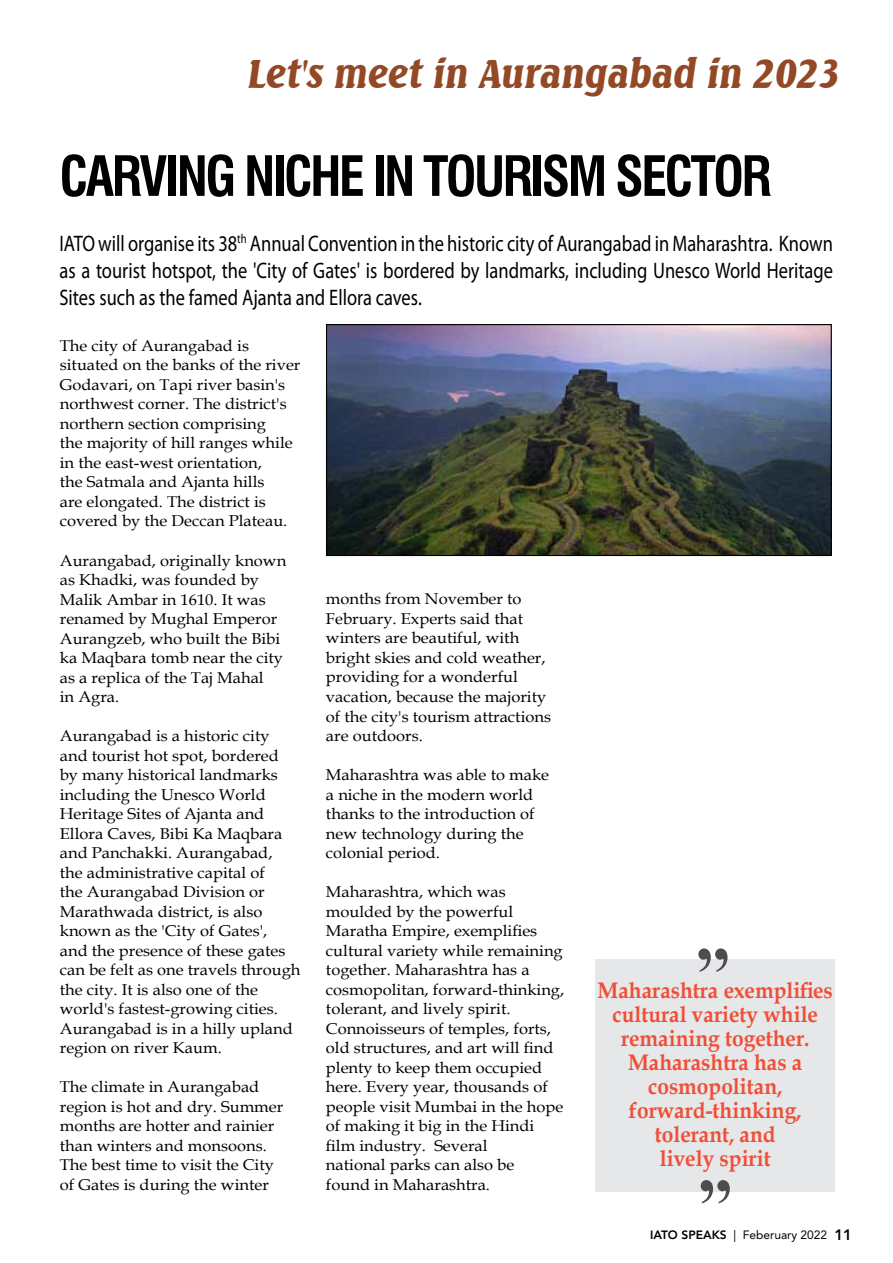
<style>
.page{position:relative;width:893px;height:1263px;background:#fff}
.page>*{position:absolute;margin:0;border:0;box-sizing:border-box;transform-origin:0 0}
.t1{font:700 condensed 54px "Swiss 721 BT";letter-spacing:-.05em;color:#000}
.t2{font:800 39px "Seagull BT";color:#934926;scale:.95 1}
.t3{font:22.5px/27px "Myriad Pro";color:#000;text-align:justify;scale:.82 1}
.t4{font:700 22.5px/24px "Book Antiqua";color:#f04e37;text-align:center;scale:.93 1}
.t5{font:15.6px/19.5px "Book Antiqua";color:#000;scale:1.05 1}
.t6{font:12px "Avenir LT Std";color:#000}
.s1{font-weight:800}
.s2{font-weight:800;font-size:15px}
</style>
<div class="page">
<div style="left:595px;top:960px;width:240px;height:232px;background:#e6e7e8"></div>
<svg style="left:701px;top:1180px;width:29px;height:23px"></svg>
<img style="left:328px;top:326px;width:502px;height:228px">
<div style="left:326px;top:324px;width:506px;height:232px;border:1px solid #000"></div>
<svg style="left:698px;top:948px;width:29px;height:24px"></svg>
<h2 class="t2" style="left:246px;top:48px;width:633px">Let's meet in Aurangabad in 2023</h2>
<h1 class="t1" style="left:60px;top:144px;width:714px">CARVING NICHE IN TOURISM SECTOR</h1>
<p class="t3" style="left:60px;top:229px;width:945px">IATO will organise its 38<sup>th</sup> Annual Convention in the historic city of Aurangabad in Maharashtra. Known as a tourist hotspot, the 'City of Gates' is bordered by landmarks, including Unesco World Heritage Sites such as the famed Ajanta and Ellora caves.</p>
<p class="t5" style="left:60px;top:336px;width:231px">The city of Aurangabad is situated on the banks of the river<br>Godavari, on Tapi river basin's northwest corner. The district's northern section comprising<br>the majority of hill ranges while in the east-west orientation,<br>the Satmala and Ajanta hills<br>are elongated. The district is covered by the Deccan Plateau.</p>
<p class="t5" style="left:60px;top:550px;width:217px">Aurangabad, originally known as Khadki, was founded by<br>Malik Ambar in 1610. It was renamed by Mughal Emperor<br>Aurangzeb, who built the Bibi ka Maqbara tomb near the city as a replica of the Taj Mahal<br>in Agra.</p>
<p class="t5" style="left:60px;top:726px;width:231px">Aurangabad is a historic city and tourist hot spot, bordered by many historical landmarks including the Unesco World<br>Heritage Sites of Ajanta and<br>Ellora Caves, Bibi Ka Maqbara and Panchakki. Aurangabad,<br>the administrative capital of<br>the Aurangabad Division or<br>Marathwada district, is also known as the 'City of Gates',<br>and the presence of these gates can be felt as one travels through the city. It is also one of the world's fastest-growing cities.<br>Aurangabad is in a hilly upland region on river Kaum.</p>
<p class="t5" style="left:60px;top:1077px;width:214px">The climate in Aurangabad region is hot and dry. Summer months are hotter and rainier than winters and monsoons.<br>The best time to visit the City of Gates is during the winter</p>
<p class="t5" style="left:326px;top:589px;width:216px">months from November to<br>February. Experts said that winters are beautiful, with bright skies and cold weather, providing for a wonderful vacation, because the majority of the city's tourism attractions are outdoors.</p>
<p class="t5" style="left:326px;top:765px;width:214px">Maharashtra was able to make a niche in the modern world thanks to the introduction of new technology during the colonial period.</p>
<p class="t5" style="left:326px;top:882px;width:228px">Maharashtra, which was moulded by the powerful<br>Maratha Empire, exemplifies cultural variety while remaining together. Maharashtra has a cosmopolitan, forward-thinking, tolerant, and lively spirit.<br>Connoisseurs of temples, forts, old structures, and art will find plenty to keep them occupied here. Every year, thousands of people visit Mumbai in the hope of making it big in the Hindi film industry. Several<br>national parks can also be<br>found in Maharashtra.</p>
<h3 class="t4" style="left:598px;top:978px;width:255px">Maharashtra exemplifies cultural variety while remaining together.<br>Maharashtra has a cosmopolitan, forward-thinking, tolerant, and<br>lively spirit</h3>
<p class="t6" style="left:650px;top:1228px;width:204px"><span class="s1">IATO SPEAKS</span> | Feberuary 2022 <span class="s2">11</span></p>
</div>
